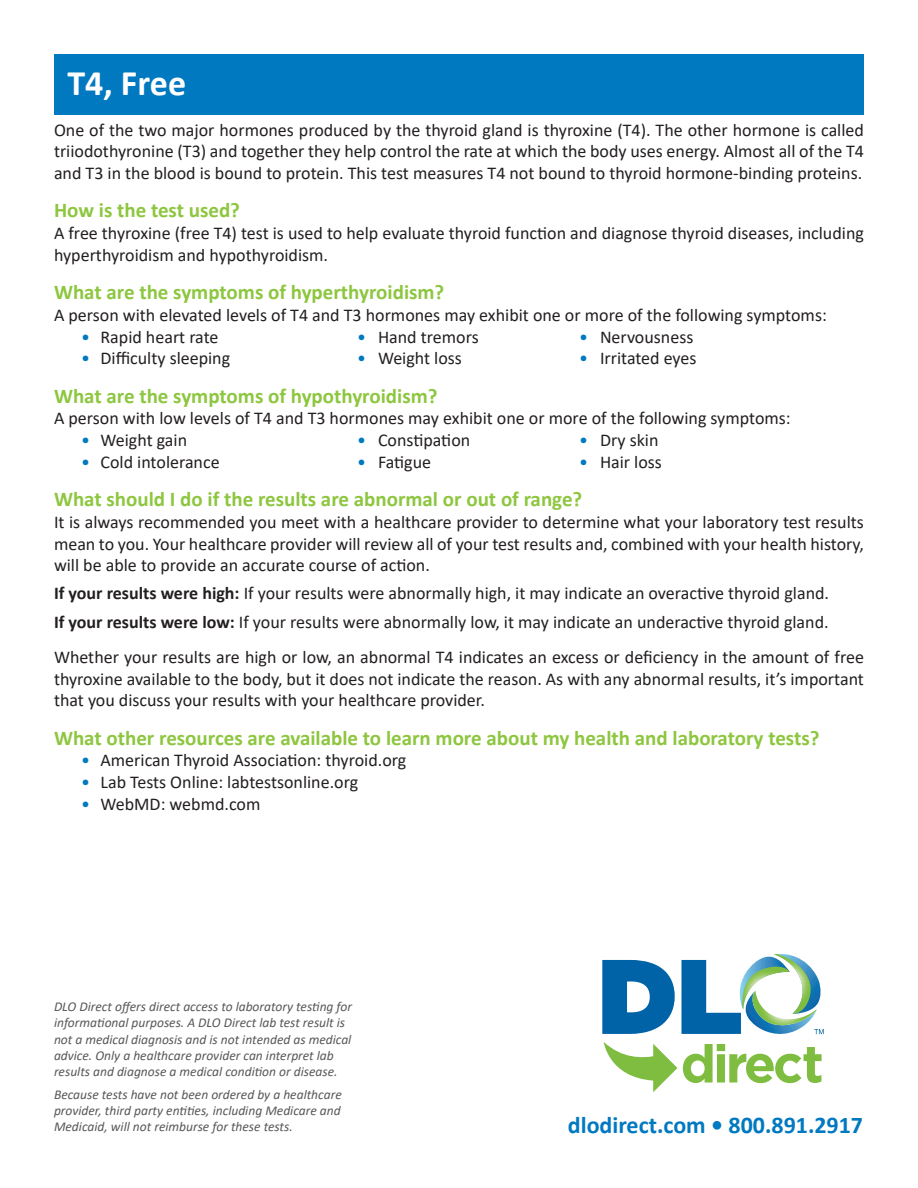
<style>
.page{position:relative;width:918px;height:1188px;background:#fff}
.page>*{position:absolute;margin:0;border:0;box-sizing:border-box;transform-origin:0 0}
.t1{font:700 36px "Calibri";color:#fff}
.t2{font:700 24px "Calibri";color:#0079c1}
.t3{font:700 21px "Calibri";color:#8dc63f}
.t4{font:18px/21.6px "Calibri";color:#231f20;text-align:justify}
.t5{font:italic 13.5px/16.2px "Calibri";color:#57585a}
.s1{color:#0079c1}
.s2{font-weight:700}
</style>
<div class="page">
<div style="left:54px;top:54px;width:810px;height:60px;background:#0079c1"></div>
<svg style="left:602px;top:954px;width:222px;height:138px"></svg>
<p class="t1" style="left:68px;top:58px;width:120px">T4, Free</p>
<p class="t4" style="left:54px;top:118px;width:811px">One of the two major hormones produced by the thyroid gland is thyroxine (T4). The other hormone is called triiodothyronine (T3) and together they help control the rate at which the body uses energy. Almost all of the T4 and T3 in the blood is bound to protein. This test measures T4 not bound to thyroid hormone-binding proteins.</p>
<p class="t3" style="left:54px;top:196px;width:188px">How is the test used?</p>
<p class="t4" style="left:54px;top:222px;width:811px">A free thyroxine (free T4) test is used to help evaluate thyroid function and diagnose thyroid diseases, including hyperthyroidism and hypothyroidism.</p>
<p class="t3" style="left:54px;top:278px;width:392px">What are the symptoms of hyperthyroidism?</p>
<p class="t4" style="left:54px;top:304px;width:774px">A person with elevated levels of T4 and T3 hormones may exhibit one or more of the following symptoms:</p>
<p class="t4" style="left:81px;top:325px;width:139px"><span class="s1">•</span> Rapid heart rate</p>
<p class="t4" style="left:357px;top:325px;width:123px"><span class="s1">•</span> Hand tremors</p>
<p class="t4" style="left:579px;top:325px;width:116px"><span class="s1">•</span> Nervousness</p>
<p class="t4" style="left:81px;top:347px;width:151px"><span class="s1">•</span> Difficulty sleeping</p>
<p class="t4" style="left:357px;top:347px;width:106px"><span class="s1">•</span> Weight loss</p>
<p class="t4" style="left:579px;top:347px;width:119px"><span class="s1">•</span> Irritated eyes</p>
<p class="t3" style="left:54px;top:381px;width:385px">What are the symptoms of hypothyroidism?</p>
<p class="t4" style="left:54px;top:407px;width:738px">A person with low levels of T4 and T3 hormones may exhibit one or more of the following symptoms:</p>
<p class="t4" style="left:81px;top:429px;width:108px"><span class="s1">•</span> Weight gain</p>
<p class="t4" style="left:357px;top:429px;width:115px"><span class="s1">•</span> Constipation</p>
<p class="t4" style="left:579px;top:429px;width:81px"><span class="s1">•</span> Dry skin</p>
<p class="t4" style="left:81px;top:450px;width:140px"><span class="s1">•</span> Cold intolerance</p>
<p class="t4" style="left:357px;top:450px;width:76px"><span class="s1">•</span> Fatigue</p>
<p class="t4" style="left:579px;top:450px;width:84px"><span class="s1">•</span> Hair loss</p>
<p class="t3" style="left:54px;top:485px;width:530px">What should I do if the results are abnormal or out of range?</p>
<p class="t4" style="left:54px;top:511px;width:812px">It is always recommended you meet with a healthcare provider to determine what your laboratory test results mean to you. Your healthcare provider will review all of your test results and, combined with your health history, will be able to provide an accurate course of action.</p>
<p class="t4" style="left:54px;top:582px;width:777px"><span class="s2">If your results were high:</span> If your results were abnormally high, it may indicate an overactive thyroid gland.</p>
<p class="t4" style="left:54px;top:611px;width:776px"><span class="s2">If your results were low:</span> If your results were abnormally low, it may indicate an underactive thyroid gland.</p>
<p class="t4" style="left:54px;top:646px;width:812px">Whether your results are high or low, an abnormal T4 indicates an excess or deficiency in the amount of free thyroxine available to the body, but it does not indicate the reason. As with any abnormal results, it’s important that you discuss your results with your healthcare provider.</p>
<p class="t3" style="left:54px;top:723px;width:767px">What other resources are available to learn more about my health and laboratory tests?</p>
<p class="t4" style="left:81px;top:749px;width:327px"><span class="s1">•</span> American Thyroid Association: thyroid.org</p>
<p class="t4" style="left:81px;top:771px;width:279px"><span class="s1">•</span> Lab Tests Online: labtestsonline.org</p>
<p class="t4" style="left:81px;top:792px;width:181px"><span class="s1">•</span> WebMD: webmd.com</p>
<p class="t5" style="left:54px;top:998px;width:300px">DLO Direct offers direct access to laboratory testing for informational purposes. A DLO Direct lab test result is not a medical diagnosis and is not intended as medical advice. Only a healthcare provider can interpret lab results and diagnose a medical condition or disease.</p>
<p class="t5" style="left:54px;top:1086px;width:289px;text-align:justify">Because tests have not been ordered by a healthcare provider, third party entities, including Medicare and Medicaid, will not reimburse for these tests.</p>
<p class="t2" style="left:568px;top:1108px;width:297px">dlodirect.com • 800.891.2917</p>
</div>
